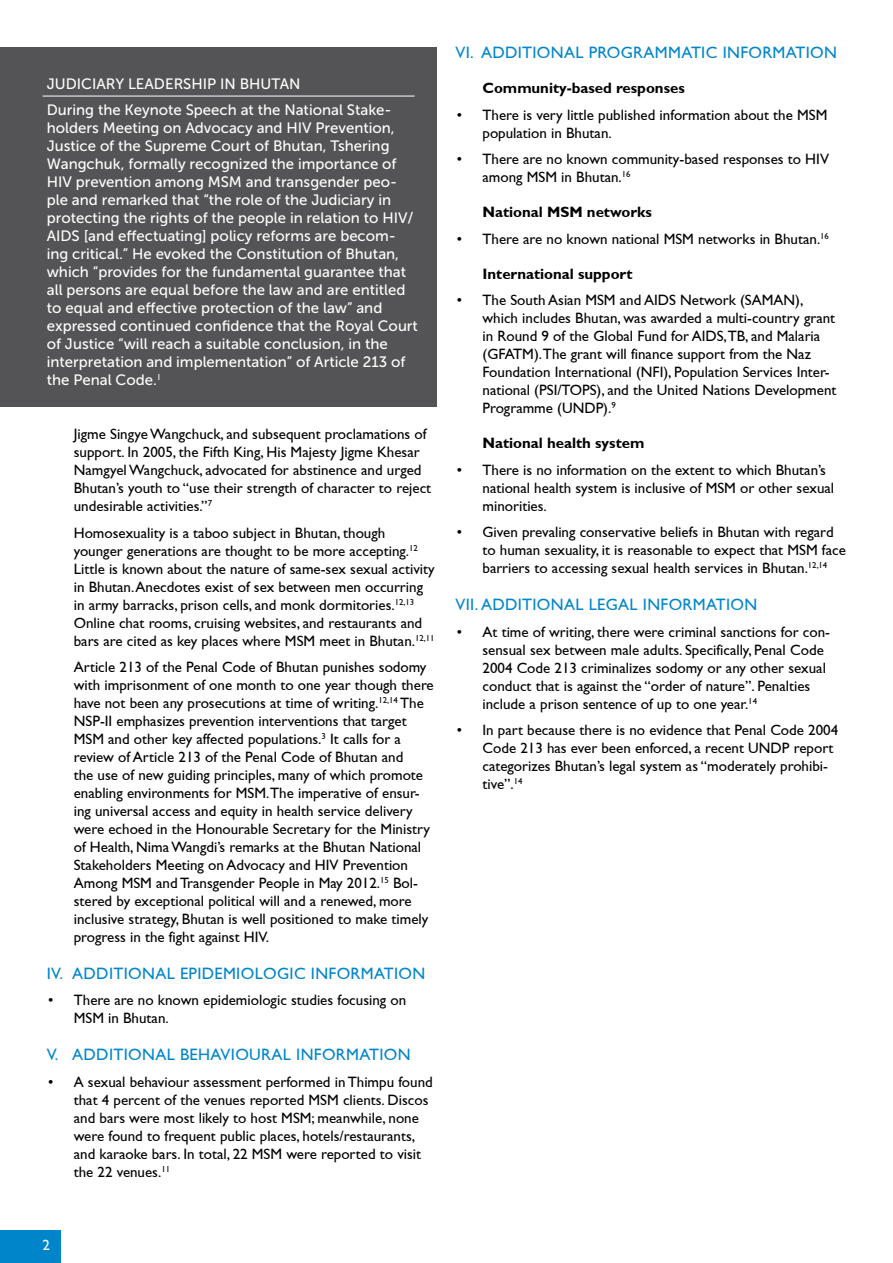
<style>
.page{position:relative;width:893px;height:1263px;background:#fff}
.page>*{position:absolute;margin:0;border:0;box-sizing:border-box;transform-origin:0 0}
.t1{font:16.5px "Gill Sans";letter-spacing:.02em;color:#0085cb}
.t2{font:15px/18px "Gill Sans";color:#000}
.t3{font:15px/18px "Museo Sans 500";color:#fff}
.t4{font:700 15px "Gill Sans";color:#000}
.t5{font:15px "Gill Sans";color:#fff}
</style>
<div class="page">
<div style="left:0;top:1230px;width:61px;height:33px;background:#0085cb"></div>
<div style="left:0;top:47px;width:437px;height:359px;background:#545456"></div>
<hr style="left:43px;top:96px;width:372px;height:1px;background:#fff">
<p class="t3" style="left:47px;top:70px;width:346px;line-height:26.5px">JUDICIARY LEADERSHIP IN BHUTAN<br>During the Keynote Speech at the National Stake-</p>
<p class="t3" style="left:47px;top:119px;width:373px">holders Meeting on Advocacy and HIV Prevention, Justice of the Supreme Court of Bhutan, Tshering Wangchuk, formally recognized the importance of HIV prevention among MSM and transgender peo&shy;ple and remarked that “the role of the Judiciary in protecting the rights of the people in relation to HIV/ AIDS [and effectuating] policy reforms are becom&shy;ing critical.” He evoked the Constitution of Bhutan, which “provides for the fundamental guarantee that all persons are equal before the law and are entitled to equal and effective protection of the law” and expressed continued confidence that the Royal Court of Justice “will reach a suitable conclusion, in the interpretation and implementation” of Article 213 of the Penal Code.<sup>1</sup></p>
<p class="t2" style="left:74px;top:425px;width:359px">Jigme Singye Wangchuck, and subsequent proclamations of support. In 2005, the Fifth King, His Majesty Jigme Khesar Namgyel Wangchuck, advocated for abstinence and urged Bhutan’s youth to “use their strength of character to reject undesirable activities.”<sup>7</sup></p>
<p class="t2" style="left:74px;top:523px;width:362px">Homosexuality is a taboo subject in Bhutan, though younger generations are thought to be more accepting.<sup>12<br></sup>Little is known about the nature of same-sex sexual activity in Bhutan. Anecdotes exist of sex between men occurring in army barracks, prison cells, and monk dormitories.<sup>12,13<br></sup>Online chat rooms, cruising websites, and restaurants and bars are cited as key places where MSM meet in Bhutan.<sup>12,11</sup></p>
<p class="t2" style="left:74px;top:658px;width:362px">Article 213 of the Penal Code of Bhutan punishes sodomy with imprisonment of one month to one year though there have not been any prosecutions at time of writing.<sup>12,14</sup> The NSP-II emphasizes prevention interventions that target MSM and other key affected populations.<sup>3</sup> It calls for a review of Article 213 of the Penal Code of Bhutan and<br>the use of new guiding principles, many of which promote enabling environments for MSM.The imperative of ensur&shy;ing universal access and equity in health service delivery were echoed in the Honourable Secretary for the Ministry of Health, NimaWangdi’s remarks at the Bhutan National Stakeholders Meeting on Advocacy and HIV Prevention Among MSM and Transgender People in May 2012.<sup>15</sup> Bol&shy;stered by exceptional political will and a renewed, more inclusive strategy, Bhutan is well positioned to make timely progress in the fight against HIV.</p>
<p class="t1" style="left:47px;top:964px;width:380px">IV. ADDITIONAL EPIDEMIOLOGIC INFORMATION</p>
<p class="t2" style="left:74px;top:991px;width:334px;text-indent:-26px">• There are no known epidemiologic studies focusing on<br>MSM in Bhutan.</p>
<p class="t1" style="left:47px;top:1045px;width:365px">V. ADDITIONAL BEHAVIOURAL INFORMATION</p>
<p class="t2" style="left:74px;top:1072px;width:361px;text-indent:-26px">• A sexual behaviour assessment performed in Thimpu found that 4 percent of the venues reported MSM clients. Discos and bars were most likely to host MSM; meanwhile, none were found to frequent public places, hotels/restaurants, and karaoke bars. In total, 22 MSM were reported to visit the 22 venues.<sup>11</sup></p>
<p class="t1" style="left:455px;top:43px;width:383px">VI. ADDITIONAL PROGRAMMATIC INFORMATION</p>
<p class="t4" style="left:482px;top:79px;width:204px">Community-based responses</p>
<p class="t2" style="left:482px;top:106px;width:346px;text-indent:-26px">• There is very little published information about the MSM population in Bhutan.</p>
<p class="t2" style="left:482px;top:150px;width:348px;text-indent:-26px">• There are no known community-based responses to HIV among MSM in Bhutan.<sup>16</sup></p>
<p class="t4" style="left:482px;top:203px;width:171px">National MSM networks</p>
<p class="t2" style="left:457px;top:230px;width:374px">• There are no known national MSM networks in Bhutan.<sup>16</sup></p>
<p class="t4" style="left:482px;top:265px;width:152px">International support</p>
<p class="t2" style="left:482px;top:291px;width:355px;text-indent:-26px">• The South Asian MSM and AIDS Network (SAMAN), which includes Bhutan, was awarded a multi-country grant in Round 9 of the Global Fund for AIDS,TB, and Malaria (GFATM).The grant will finance support from the Naz Foundation International (NFI), Population Services Inter&shy;national (PSI/TOPS), and the United Nations Development Programme (UNDP).<sup>9</sup></p>
<p class="t4" style="left:482px;top:434px;width:163px">National health system</p>
<p class="t2" style="left:482px;top:461px;width:353px;text-indent:-26px">• There is no information on the extent to which Bhutan’s national health system is inclusive of MSM or other sexual minorities.</p>
<p class="t2" style="left:482px;top:523px;width:365px;text-indent:-26px">• Given prevaling conservative beliefs in Bhutan with regard to human sexuality, it is reasonable to expect that MSM face barriers to accessing sexual health services in Bhutan.<sup>12,14</sup></p>
<p class="t1" style="left:455px;top:595px;width:303px">VII.ADDITIONAL LEGAL INFORMATION</p>
<p class="t2" style="left:482px;top:622px;width:349px;text-indent:-26px">• At time of writing, there were criminal sanctions for con&shy;sensual sex between male adults. Specifically, Penal Code 2004 Code 213 criminalizes sodomy or any other sexual conduct that is against the “order of nature”. Penalties include a prison sentence of up to one year.<sup>14</sup></p>
<p class="t2" style="left:482px;top:721px;width:357px;text-indent:-26px">• In part because there is no evidence that Penal Code 2004<br>Code 213 has ever been enforced, a recent UNDP report categorizes Bhutan’s legal system as “moderately prohibi&shy;tive”.<sup>14</sup></p>
<p class="t5" style="left:43px;top:1236px;width:9px">2</p>
</div>
